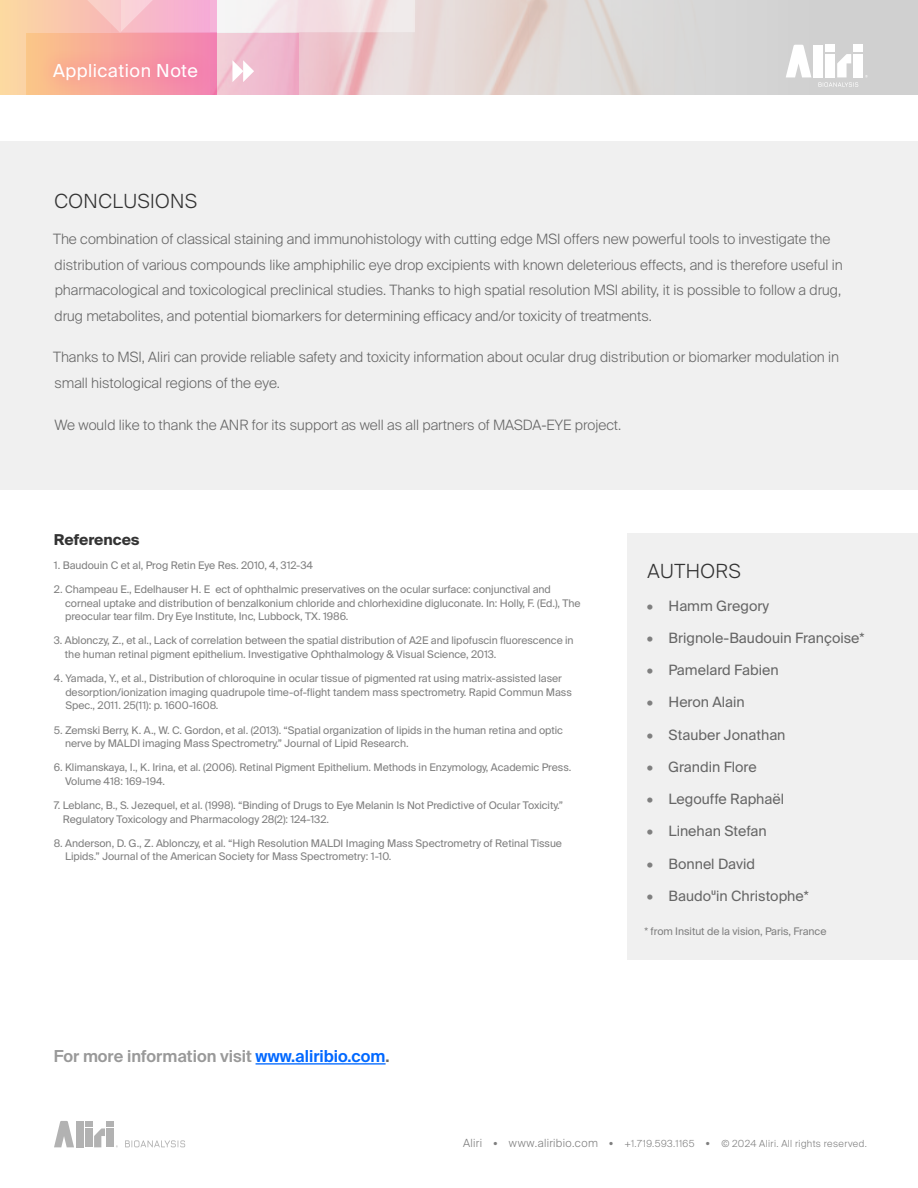
<style>
.page{position:relative;width:918px;height:1188px;background:#fff}
.page>*{position:absolute;margin:0;border:0;box-sizing:border-box;transform-origin:0 0}
.t1{font:300 19.5px "Suisse Intl";letter-spacing:.025em;color:#333}
.t2{font:18px "Suisse Intl";letter-spacing:.025em;color:#fff}
.t3{font:600 16.5px "Suisse Intl";color:#999}
.t4{font:700 15px "Suisse Intl";letter-spacing:-.005em;color:#333}
.t5{font:300 14.25px/25.5px "Suisse Intl";color:#666}
.t6{font:14.25px "Suisse Intl";color:#666}
.t7{font:10.5px/13.5px "Suisse Intl";letter-spacing:-.005em;color:#7f7f7f}
.t8{font:300 9.75px "Suisse Intl";letter-spacing:.04em;color:#7f7f7f}
.s1{color:#0068ff}
.s2{color:#666}
.s3{color:#7f7f7f}
.s4{font-size:11.25px}
</style>
<div class="page">
<svg style="left:125px;top:1140px;width:60px;height:7px"></svg>
<div style="left:107px;top:1128px;width:7px;height:19px;background:#b2b2b2"></div>
<svg style="left:54px;top:1121px;width:20px;height:26px"></svg>
<div style="left:76px;top:1121px;width:7px;height:26px;background:#b2b2b2"></div>
<div style="left:85px;top:1128px;width:7px;height:19px;background:#b2b2b2"></div>
<svg style="left:94px;top:1128px;width:11px;height:19px"></svg>
<div style="left:85px;top:1121px;width:7px;height:6px;background:#b2b2b2"></div>
<div style="left:107px;top:1121px;width:7px;height:6px;background:#b2b2b2"></div>
<img style="left:230px;top:0;width:688px;height:95px">
<div style="left:0;top:0;width:216px;height:95px;background:#fcd6a3"></div>
<svg style="left:26px;top:33px;width:272px;height:62px"></svg>
<svg style="left:230px;top:0;width:185px;height:32px;fill:#f3e6e9"></svg>
<svg style="left:44px;top:0;width:186px;height:33px"></svg>
<div style="left:854px;top:54px;width:9px;height:23px;background:#fff"></div>
<svg style="left:786px;top:45px;width:25px;height:32px"></svg>
<div style="left:814px;top:45px;width:9px;height:32px;background:#fff"></div>
<svg style="left:818px;top:54px;width:40px;height:33px"></svg>
<div style="left:825px;top:45px;width:10px;height:7px;background:#fff"></div>
<div style="left:854px;top:45px;width:9px;height:7px;background:#fff"></div>
<div style="left:37px;top:47px;width:177px;height:49px;background:#ff008c;opacity:.38"></div>
<svg style="left:232px;top:60px;width:22px;height:22px"></svg>
<hr style="left:256px;top:1063px;width:130px;height:2px;background:#0068ff">
<div style="left:0;top:141px;width:918px;height:349px;background:#f0f0f0"></div>
<div style="left:627px;top:534px;width:291px;height:426px;background:#f0f0f0"></div>
<h2 class="t2" style="left:53px;top:60px;width:146px">Application Note</h2>
<h1 class="t1" style="left:54px;top:190px;width:144px">CONCLUSIONS</h1>
<p class="t5" style="left:53px;top:227px;width:791px">The combination of classical staining and immunohistology with cutting edge MSI offers new powerful tools to investigate the distribution of various compounds like amphiphilic eye drop excipients with known deleterious effects, and is therefore useful in pharmacological and toxicological preclinical studies. Thanks to high spatial resolution MSI ability, it is possible to follow a drug, drug metabolites, and potential biomarkers for determining efficacy and/or toxicity of treatments.</p>
<h3 class="t5" style="left:53px;top:345px;width:788px">Thanks to MSI, Aliri can provide reliable safety and toxicity information about ocular drug distribution or biomarker modulation in small histological regions of the eye.</h3>
<h3 class="t5" style="left:54px;top:412px;width:568px">We would like to thank the ANR for its support as well as all partners of MASDA-EYE project.</h3>
<h3 class="t4" style="left:54px;top:531px;width:87px">References</h3>
<p class="t7" style="left:54px;top:558px;width:261px">1. Baudouin C et al, Prog Retin Eye Res. 2010, 4, 312-34</p>
<p class="t7" style="left:65px;top:583px;width:517px;text-indent:-11px">2. Champeau E., Edelhauser H. E ect of ophthalmic preservatives on the ocular surface: conjunctival and corneal uptake and distribution of benzalkonium chloride and chlorhexidine digluconate. In: Holly, F. (Ed.), The preocular tear film. Dry Eye Institute, Inc, Lubbock, TX. 1986.</p>
<p class="t7" style="left:65px;top:634px;width:510px;text-indent:-11px">3. Ablonczy, Z., et al., Lack of correlation between the spatial distribution of A2E and lipofuscin fluorescence in the human retinal pigment epithelium. Investigative Ophthalmology &amp; Visual Science, 2013.</p>
<p class="t7" style="left:65px;top:672px;width:508px;text-indent:-11px">4. Yamada, Y., et al., Distribution of chloroquine in ocular tissue of pigmented rat using matrix-assisted laser desorption/ionization imaging quadrupole time-of-flight tandem mass spectrometry. Rapid Commun Mass<br>Spec., 2011. 25(11): p. 1600-1608.</p>
<p class="t7" style="left:65px;top:723px;width:500px;text-indent:-11px">5. Zemski Berry, K. A., W. C. Gordon, et al. (2013). “Spatial organization of lipids in the human retina and optic nerve by MALDI imaging Mass Spectrometry.” Journal of Lipid Research.</p>
<p class="t7" style="left:65px;top:761px;width:508px;text-indent:-11px">6. Klimanskaya, I., K. Irina, et al. (2006). Retinal Pigment Epithelium. Methods in Enzymology, Academic Press.<br>Volume 418: 169-194.</p>
<p class="t7" style="left:63px;top:799px;width:502px;text-indent:-9px">7. Leblanc, B., S. Jezequel, et al. (1998). “Binding of Drugs to Eye Melanin Is Not Predictive of Ocular Toxicity.”<br>Regulatory Toxicology and Pharmacology 28(2): 124-132.</p>
<p class="t7" style="left:65px;top:837px;width:498px;text-indent:-11px">8. Anderson, D. G., Z. Ablonczy, et al. “High Resolution MALDI Imaging Mass Spectrometry of Retinal Tissue<br>Lipids.” Journal of the American Society for Mass Spectrometry: 1-10.</p>
<h3 class="t3" style="left:54px;top:1047px;width:337px">For more information visit <span class="s1">www.aliribio.com</span><span class="s2">.</span></h3>
<h1 class="t1" style="left:647px;top:560px;width:95px">AUTHORS</h1>
<h3 class="t6" style="left:647px;top:597px;width:124px"><span class="s3">•</span> Hamm Gregory</h3>
<h3 class="t6" style="left:647px;top:629px;width:219px"><span class="s3">•</span> Brignole-Baudouin Françoise*</h3>
<h3 class="t6" style="left:647px;top:662px;width:133px"><span class="s3">•</span> Pamelard Fabien</h3>
<h3 class="t6" style="left:647px;top:694px;width:100px"><span class="s3">•</span> Heron Alain</h3>
<h3 class="t6" style="left:647px;top:726px;width:140px"><span class="s3">•</span> Stauber Jonathan</h3>
<h3 class="t6" style="left:647px;top:758px;width:111px"><span class="s3">•</span> Grandin Flore</h3>
<h3 class="t6" style="left:647px;top:791px;width:139px"><span class="s3">•</span> Legouffe Raphaël</h3>
<h3 class="t6" style="left:647px;top:823px;width:122px"><span class="s3">•</span> Linehan Stefan</h3>
<h3 class="t6" style="left:647px;top:855px;width:110px"><span class="s3">•</span> Bonnel David</h3>
<h3 class="t6" style="left:647px;top:887px;width:164px"><span class="s3">•</span> Baudouin Christophe*</h3>
<p class="t7" style="left:644px;top:924px;width:184px">* from Insitut de la vision, Paris, France</p>
<p class="t8" style="left:463px;top:1138px;width:405px"><span class="s4">Aliri</span> <sup>•</sup> <span class="s4">www.aliribio.com</span> <sup>•</sup> +1.719.593.1165 <sup>•</sup> © 2024 Aliri. All rights reserved.</p>
</div>
